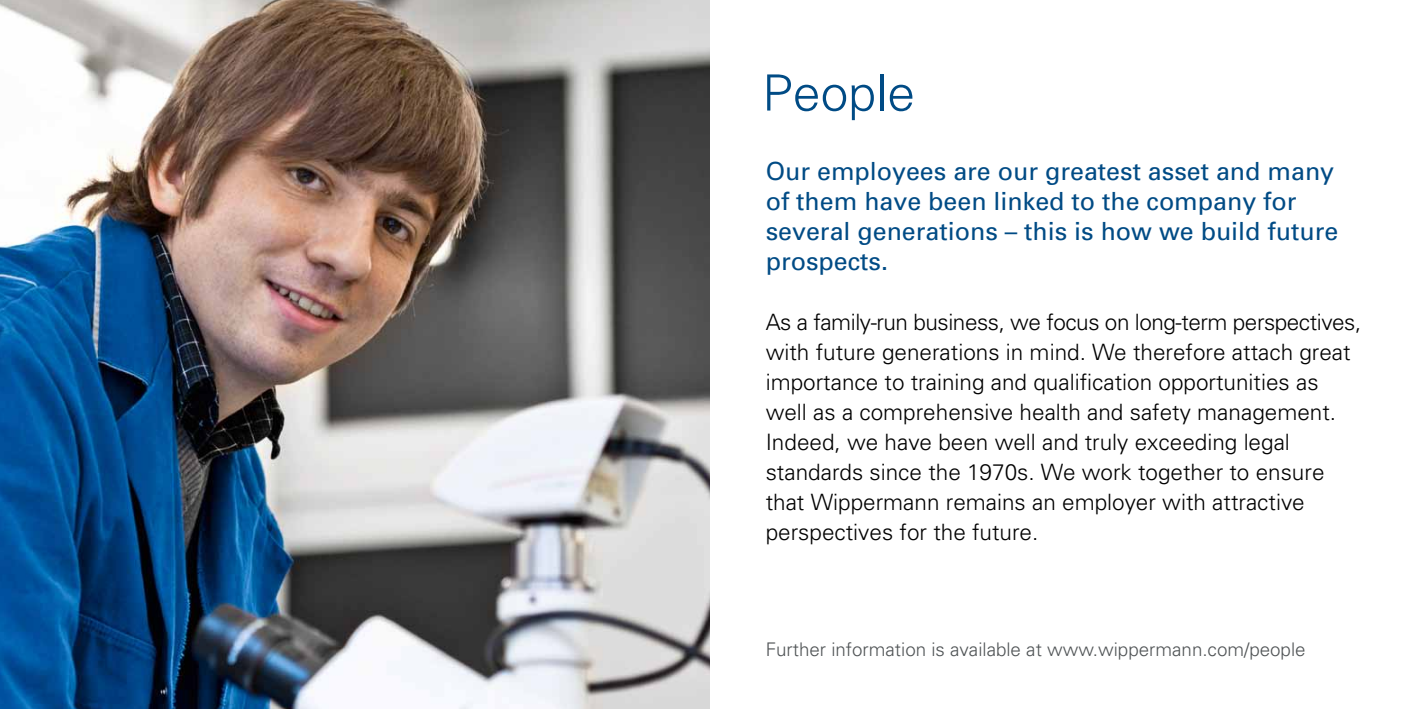
<style>
.page{position:relative;width:1418px;height:709px;background:#fff}
.page>*{position:absolute;margin:0;border:0;box-sizing:border-box;transform-origin:0 0}
.t1{font:300 50px "Univers";color:#004b85}
.t2{font:25px/30px "Univers";color:#004b85}
.t3{font:300 22.5px/30px "Univers";color:#000}
.t4{font:300 18.75px "Univers";color:#505456}
</style>
<div class="page">
<img style="left:0;top:0;width:709px;height:709px">
<h1 class="t1" style="left:762px;top:63px;width:154px">People</h1>
<p class="t2" style="left:765px;top:156px;width:574px">Our employees are our greatest asset and many of them have been linked to the company for several generations – this is how we build future prospects.</p>
<p class="t3" style="left:765px;top:307px;width:597px">As a family-run business, we focus on long-term perspectives, with future generations in mind. We therefore attach great importance to training and qualification opportunities as well as a comprehensive health and safety management.<br>Indeed, we have been well and truly exceeding legal standards since the 1970s. We work together to ensure that Wippermann remains an employer with attractive perspectives for the future.</p>
<p class="t4" style="left:765px;top:638px;width:541px">Further information is available at www.wippermann.com/people</p>
</div>
